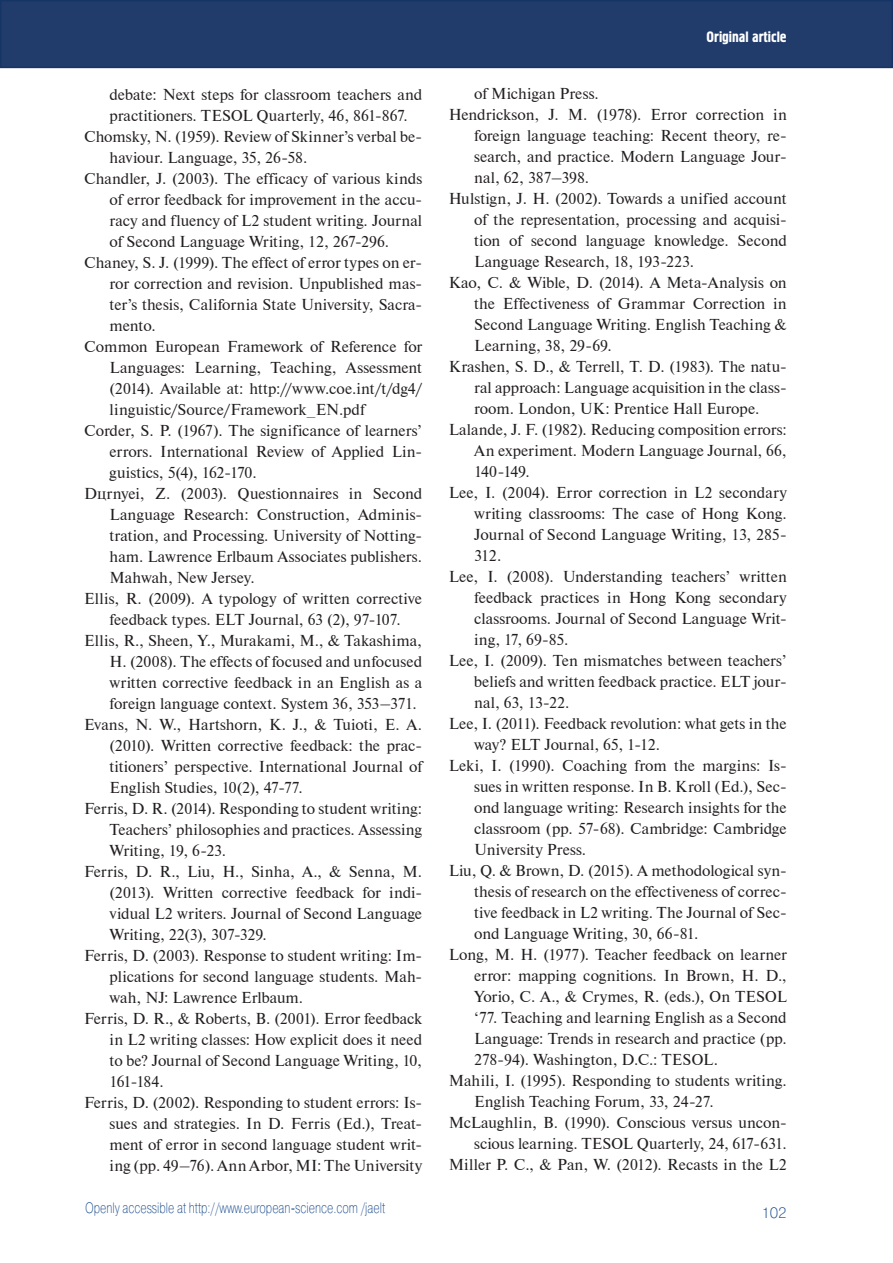
<style>
.page{position:relative;width:893px;height:1263px;background:#fff}
.page>*{position:absolute;margin:0;border:0;box-sizing:border-box;transform-origin:0 0}
.t1{font:15.75px "Newton CTT";letter-spacing:.005em;color:#231f20}
.t2{font:15px "Pragmatica Light C";color:#134789;scale:.75 1}
.t3{font:15px "Hermes C";color:#fff}
.t4{font:15px "Pragmatica Light C";color:#134789}
</style>
<div class="page">
<div style="left:1px;top:1px;width:891px;height:66px;background:#213c6b"></div>
<div style="left:0;top:0;width:893px;height:68px;border:2px solid #153566"></div>
<p class="t1" style="left:110px;top:86px;width:314px">debate: Next steps for classroom teachers and</p>
<p class="t1" style="left:110px;top:107px;width:300px">practitioners. TESOL Quarterly, 46, 861-867.</p>
<p class="t1" style="left:84px;top:128px;width:339px">Chomsky, N. (1959). Review of Skinner’s verbal be-</p>
<p class="t1" style="left:110px;top:149px;width:199px">haviour. Language, 35, 26-58.</p>
<p class="t1" style="left:84px;top:170px;width:340px">Chandler, J. (2003). The efficacy of various kinds</p>
<p class="t1" style="left:110px;top:191px;width:314px">of error feedback for improvement in the accu-</p>
<p class="t1" style="left:110px;top:212px;width:314px">racy and fluency of L2 student writing. Journal</p>
<p class="t1" style="left:110px;top:233px;width:281px">of Second Language Writing, 12, 267-296.</p>
<p class="t1" style="left:84px;top:254px;width:340px">Chaney, S. J. (1999). The effect of error types on er-</p>
<p class="t1" style="left:110px;top:275px;width:314px">ror correction and revision. Unpublished mas-</p>
<p class="t1" style="left:110px;top:296px;width:314px">ter’s thesis, California State University, Sacra-</p>
<p class="t1" style="left:110px;top:317px;width:48px">mento.</p>
<p class="t1" style="left:84px;top:338px;width:340px">Common European Framework of Reference for</p>
<p class="t1" style="left:110px;top:359px;width:314px">Languages: Learning, Teaching, Assessment</p>
<p class="t1" style="left:110px;top:380px;width:314px">(2014). Available at: http://www.coe.int/t/dg4/</p>
<p class="t1" style="left:110px;top:401px;width:257px">linguistic/Source/Framework_EN.pdf</p>
<p class="t1" style="left:84px;top:422px;width:340px">Corder, S. P. (1967). The significance of learners’</p>
<p class="t1" style="left:110px;top:443px;width:314px">errors. International Review of Applied Lin-</p>
<p class="t1" style="left:110px;top:464px;width:149px">guistics, 5(4), 162-170.</p>
<p class="t1" style="left:84px;top:485px;width:339px">Dörnyei, Z. (2003). Questionnaires in Second</p>
<p class="t1" style="left:110px;top:506px;width:314px">Language Research: Construction, Adminis-</p>
<p class="t1" style="left:110px;top:527px;width:314px">tration, and Processing. University of Notting-</p>
<p class="t1" style="left:110px;top:548px;width:314px">ham. Lawrence Erlbaum Associates publishers.</p>
<p class="t1" style="left:110px;top:569px;width:147px">Mahwah, New Jersey.</p>
<p class="t1" style="left:84px;top:590px;width:340px">Ellis, R. (2009). A typology of written corrective</p>
<p class="t1" style="left:110px;top:611px;width:293px">feedback types. ELT Journal, 63 (2), 97-107.</p>
<p class="t1" style="left:84px;top:632px;width:339px">Ellis, R., Sheen, Y., Murakami, M., &amp; Takashima,</p>
<p class="t1" style="left:110px;top:653px;width:314px">H. (2008). The effects of focused and unfocused</p>
<p class="t1" style="left:110px;top:674px;width:314px">written corrective feedback in an English as a</p>
<p class="t1" style="left:110px;top:695px;width:309px">foreign language context. System 36, 353–371.</p>
<p class="t1" style="left:84px;top:716px;width:340px">Evans, N. W., Hartshorn, K. J., &amp; Tuioti, E. A.</p>
<p class="t1" style="left:110px;top:737px;width:314px">(2010). Written corrective feedback: the prac-</p>
<p class="t1" style="left:110px;top:758px;width:314px">titioners’ perspective. International Journal of</p>
<p class="t1" style="left:110px;top:779px;width:195px">English Studies, 10(2), 47-77.</p>
<p class="t1" style="left:84px;top:800px;width:340px">Ferris, D. R. (2014). Responding to student writing:</p>
<p class="t1" style="left:110px;top:821px;width:314px">Teachers’ philosophies and practices. Assessing</p>
<p class="t1" style="left:110px;top:842px;width:118px">Writing, 19, 6-23.</p>
<p class="t1" style="left:84px;top:863px;width:339px">Ferris, D. R., Liu, H., Sinha, A., &amp; Senna, M.</p>
<p class="t1" style="left:110px;top:884px;width:314px">(2013). Written corrective feedback for indi-</p>
<p class="t1" style="left:110px;top:905px;width:314px">vidual L2 writers. Journal of Second Language</p>
<p class="t1" style="left:110px;top:926px;width:159px">Writing, 22(3), 307-329.</p>
<p class="t1" style="left:84px;top:947px;width:340px">Ferris, D. (2003). Response to student writing: Im-</p>
<p class="t1" style="left:110px;top:968px;width:314px">plications for second language students. Mah-</p>
<p class="t1" style="left:110px;top:989px;width:195px">wah, NJ: Lawrence Erlbaum.</p>
<p class="t1" style="left:84px;top:1010px;width:340px">Ferris, D. R., &amp; Roberts, B. (2001). Error feedback</p>
<p class="t1" style="left:110px;top:1031px;width:314px">in L2 writing classes: How explicit does it need</p>
<p class="t1" style="left:110px;top:1052px;width:314px">to be? Journal of Second Language Writing, 10,</p>
<p class="t1" style="left:110px;top:1073px;width:56px">161-184.</p>
<p class="t1" style="left:84px;top:1094px;width:340px">Ferris, D. (2002). Responding to student errors: Is-</p>
<p class="t1" style="left:110px;top:1115px;width:314px">sues and strategies. In D. Ferris (Ed.), Treat-</p>
<p class="t1" style="left:110px;top:1136px;width:314px">ment of error in second language student writ-</p>
<p class="t1" style="left:110px;top:1157px;width:314px">ing (pp. 49–76). Ann Arbor, MI: The University</p>
<p class="t2" style="left:85px;top:1202px;width:401px">Openly accessible at http://www.european-science.com /jaelt</p>
<p class="t3" style="left:706px;top:32px;width:82px">Original article</p>
<p class="t1" style="left:474px;top:85px;width:126px">of Michigan Press.</p>
<p class="t1" style="left:449px;top:106px;width:340px">Hendrickson, J. M. (1978). Error correction in</p>
<p class="t1" style="left:474px;top:127px;width:314px">foreign language teaching: Recent theory, re-</p>
<p class="t1" style="left:474px;top:148px;width:314px">search, and practice. Modern Language Jour-</p>
<p class="t1" style="left:474px;top:169px;width:117px">nal, 62, 387–398.</p>
<p class="t1" style="left:449px;top:190px;width:340px">Hulstign, J. H. (2002). Towards a unified account</p>
<p class="t1" style="left:474px;top:211px;width:314px">of the representation, processing and acquisi-</p>
<p class="t1" style="left:474px;top:232px;width:314px">tion of second language knowledge. Second</p>
<p class="t1" style="left:474px;top:253px;width:221px">Language Research, 18, 193-223.</p>
<p class="t1" style="left:449px;top:274px;width:340px">Kao, C. &amp; Wible, D. (2014). A Meta-Analysis on</p>
<p class="t1" style="left:474px;top:295px;width:314px">the Effectiveness of Grammar Correction in</p>
<p class="t1" style="left:474px;top:316px;width:314px">Second Language Writing. English Teaching &amp;</p>
<p class="t1" style="left:474px;top:337px;width:139px">Learning, 38, 29-69.</p>
<p class="t1" style="left:449px;top:358px;width:340px">Krashen, S. D., &amp; Terrell, T. D. (1983). The natu-</p>
<p class="t1" style="left:474px;top:379px;width:314px">ral approach: Language acquisition in the class-</p>
<p class="t1" style="left:474px;top:400px;width:287px">room. London, UK: Prentice Hall Europe.</p>
<p class="t1" style="left:449px;top:421px;width:340px">Lalande, J. F. (1982). Reducing composition errors:</p>
<p class="t1" style="left:474px;top:442px;width:314px">An experiment. Modern Language Journal, 66,</p>
<p class="t1" style="left:474px;top:463px;width:57px">140-149.</p>
<p class="t1" style="left:449px;top:484px;width:340px">Lee, I. (2004). Error correction in L2 secondary</p>
<p class="t1" style="left:474px;top:505px;width:314px">writing classrooms: The case of Hong Kong.</p>
<p class="t1" style="left:474px;top:526px;width:314px">Journal of Second Language Writing, 13, 285-</p>
<p class="t1" style="left:474px;top:547px;width:29px">312.</p>
<p class="t1" style="left:449px;top:568px;width:340px">Lee, I. (2008). Understanding teachers’ written</p>
<p class="t1" style="left:474px;top:589px;width:314px">feedback practices in Hong Kong secondary</p>
<p class="t1" style="left:474px;top:610px;width:314px">classrooms. Journal of Second Language Writ-</p>
<p class="t1" style="left:474px;top:631px;width:96px">ing, 17, 69-85.</p>
<p class="t1" style="left:449px;top:652px;width:340px">Lee, I. (2009). Ten mismatches between teachers’</p>
<p class="t1" style="left:474px;top:673px;width:314px">beliefs and written feedback practice. ELT jour-</p>
<p class="t1" style="left:474px;top:694px;width:97px">nal, 63, 13-22.</p>
<p class="t1" style="left:449px;top:715px;width:340px">Lee, I. (2011). Feedback revolution: what gets in the</p>
<p class="t1" style="left:474px;top:736px;width:188px">way? ELT Journal, 65, 1-12.</p>
<p class="t1" style="left:449px;top:757px;width:340px">Leki, I. (1990). Coaching from the margins: Is-</p>
<p class="t1" style="left:474px;top:778px;width:314px">sues in written response. In B. Kroll (Ed.), Sec-</p>
<p class="t1" style="left:474px;top:799px;width:314px">ond language writing: Research insights for the</p>
<p class="t1" style="left:474px;top:820px;width:314px">classroom (pp. 57-68). Cambridge: Cambridge</p>
<p class="t1" style="left:474px;top:841px;width:114px">University Press.</p>
<p class="t1" style="left:449px;top:862px;width:340px">Liu, Q. &amp; Brown, D. (2015). A methodological syn-</p>
<p class="t1" style="left:474px;top:883px;width:314px">thesis of research on the effectiveness of correc-</p>
<p class="t1" style="left:474px;top:904px;width:314px">tive feedback in L2 writing. The Journal of Sec-</p>
<p class="t1" style="left:474px;top:925px;width:226px">ond Language Writing, 30, 66-81.</p>
<p class="t1" style="left:449px;top:946px;width:340px">Long, M. H. (1977). Teacher feedback on learner</p>
<p class="t1" style="left:474px;top:967px;width:314px">error: mapping cognitions. In Brown, H. D.,</p>
<p class="t1" style="left:474px;top:988px;width:314px">Yorio, C. A., &amp; Crymes, R. (eds.), On TESOL</p>
<p class="t1" style="left:474px;top:1009px;width:314px">‘77. Teaching and learning English as a Second</p>
<p class="t1" style="left:474px;top:1030px;width:314px">Language: Trends in research and practice (pp.</p>
<p class="t1" style="left:474px;top:1051px;width:245px">278-94). Washington, D.C.: TESOL.</p>
<p class="t1" style="left:449px;top:1072px;width:340px">Mahili, I. (1995). Responding to students writing.</p>
<p class="t1" style="left:474px;top:1093px;width:241px">English Teaching Forum, 33, 24-27.</p>
<p class="t1" style="left:449px;top:1114px;width:340px">McLaughlin, B. (1990). Conscious versus uncon-</p>
<p class="t1" style="left:474px;top:1135px;width:314px">scious learning. TESOL Quarterly, 24, 617-631.</p>
<p class="t1" style="left:449px;top:1156px;width:340px">Miller P. C., &amp; Pan, W. (2012). Recasts in the L2</p>
<p class="t4" style="left:761px;top:1208px;width:27px">102</p>
</div>
